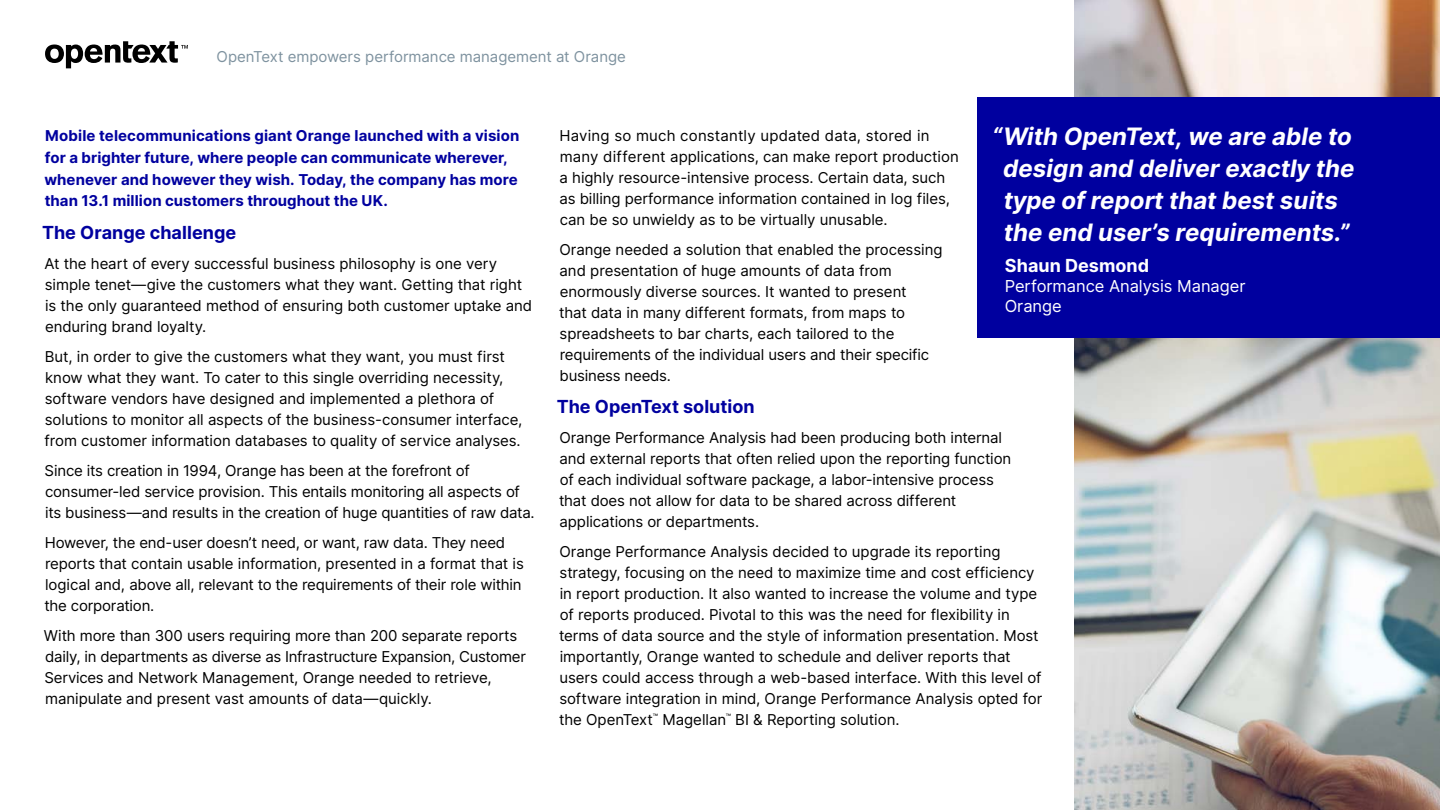
<style>
.page{position:relative;width:1440px;height:810px;background:#fff}
.page>*{position:absolute;margin:0;border:0;box-sizing:border-box;transform-origin:0 0}
.t1{font:italic 700 24px/32.2px "Inter";color:#fff;text-align:center}
.t2{font:700 18px "Inter";color:#00009f}
.Quote_Name{font:700 18px "Inter";color:#fff}
.Quote_Title___Compan{font:16.5px "Inter";letter-spacing:-.005em;color:#fff}
.Body{font:15px/21px "Inter";letter-spacing:-.005em;color:#000}
.Intro_Paragraph{font:700 15px/21.8px "Inter";letter-spacing:.005em;color:#00009f}
.t3{font:15px "Inter";color:#7e929f}
</style>
<div class="page">
<svg style="left:45px;top:41px;width:143px;height:27px"></svg>
<img style="left:1074px;top:0;width:366px;height:810px">
<div style="left:978px;top:97px;width:462px;height:241px;background:#00009f"></div>
<p class="t3" style="left:217px;top:46px;width:411px">OpenText empowers performance management at Orange</p>
<p class="Intro_Paragraph" style="left:45px;top:125px;width:476px">Mobile telecommunications giant Orange launched with a vision for a brighter future, where people can communicate wherever, whenever and however they wish. Today, the company has more than 13.1 million customers throughout the UK.</p>
<h3 class="t2" style="left:42px;top:219px;width:195px">The Orange challenge</h3>
<p class="Body" style="left:44px;top:252px;width:489px">At the heart of every successful business philosophy is one very simple tenet—give the customers what they want. Getting that right is the only guaranteed method of ensuring both customer uptake and enduring brand loyalty.</p>
<p class="Body" style="left:44px;top:345px;width:479px">But, in order to give the customers what they want, you must first know what they want. To cater to this single overriding necessity, software vendors have designed and implemented a plethora of solutions to monitor all aspects of the business-consumer interface, from customer information databases to quality of service analyses.</p>
<p class="Body" style="left:45px;top:459px;width:492px">Since its creation in 1994, Orange has been at the forefront of consumer-led service provision. This entails monitoring all aspects of its business—and results in the creation of huge quantities of raw data.</p>
<p class="Body" style="left:44px;top:531px;width:481px">However, the end-user doesn’t need, or want, raw data. They need reports that contain usable information, presented in a format that is logical and, above all, relevant to the requirements of their role within the corporation.</p>
<p class="Body" style="left:44px;top:624px;width:483px">With more than 300 users requiring more than 200 separate reports daily, in departments as diverse as Infrastructure Expansion, Customer Services and Network Management, Orange needed to retrieve, manipulate and present vast amounts of data—quickly.</p>
<p class="t1" style="left:992px;top:119px;width:364px">“With OpenText, we are able to design and deliver exactly the type of report that best suits the end user’s requirements.”</p>
<p class="Quote_Name" style="left:1005px;top:252px;width:146px">Shaun Desmond</p>
<p class="Quote_Title___Compan" style="left:1005px;top:274px;width:242px">Performance Analysis Manager</p>
<p class="Quote_Title___Compan" style="left:1005px;top:294px;width:59px">Orange</p>
<p class="Body" style="left:560px;top:125px;width:401px">Having so much constantly updated data, stored in many different applications, can make report production a highly resource-intensive process. Certain data, such as billing performance information contained in log files, can be so unwieldy as to be virtually unusable.</p>
<p class="Body" style="left:559px;top:239px;width:385px">Orange needed a solution that enabled the processing and presentation of huge amounts of data from enormously diverse sources. It wanted to present<br>that data in many different formats, from maps to spreadsheets to bar charts, each tailored to the requirements of the individual users and their specific business needs.</p>
<h3 class="t2" style="left:557px;top:394px;width:199px">The OpenText solution</h3>
<p class="Body" style="left:559px;top:427px;width:454px">Orange Performance Analysis had been producing both internal and external reports that often relied upon the reporting function of each individual software package, a labor-intensive process that does not allow for data to be shared across different applications or departments.</p>
<p class="Body" style="left:559px;top:541px;width:485px">Orange Performance Analysis decided to upgrade its reporting strategy, focusing on the need to maximize time and cost efficiency in report production. It also wanted to increase the volume and type of reports produced. Pivotal to this was the need for flexibility in terms of data source and the style of information presentation. Most importantly, Orange wanted to schedule and deliver reports that users could access through a web-based interface. With this level of software integration in mind, Orange Performance Analysis opted for the OpenText<sup>™</sup> Magellan<sup>™</sup> BI &amp; Reporting solution.</p>
</div>
